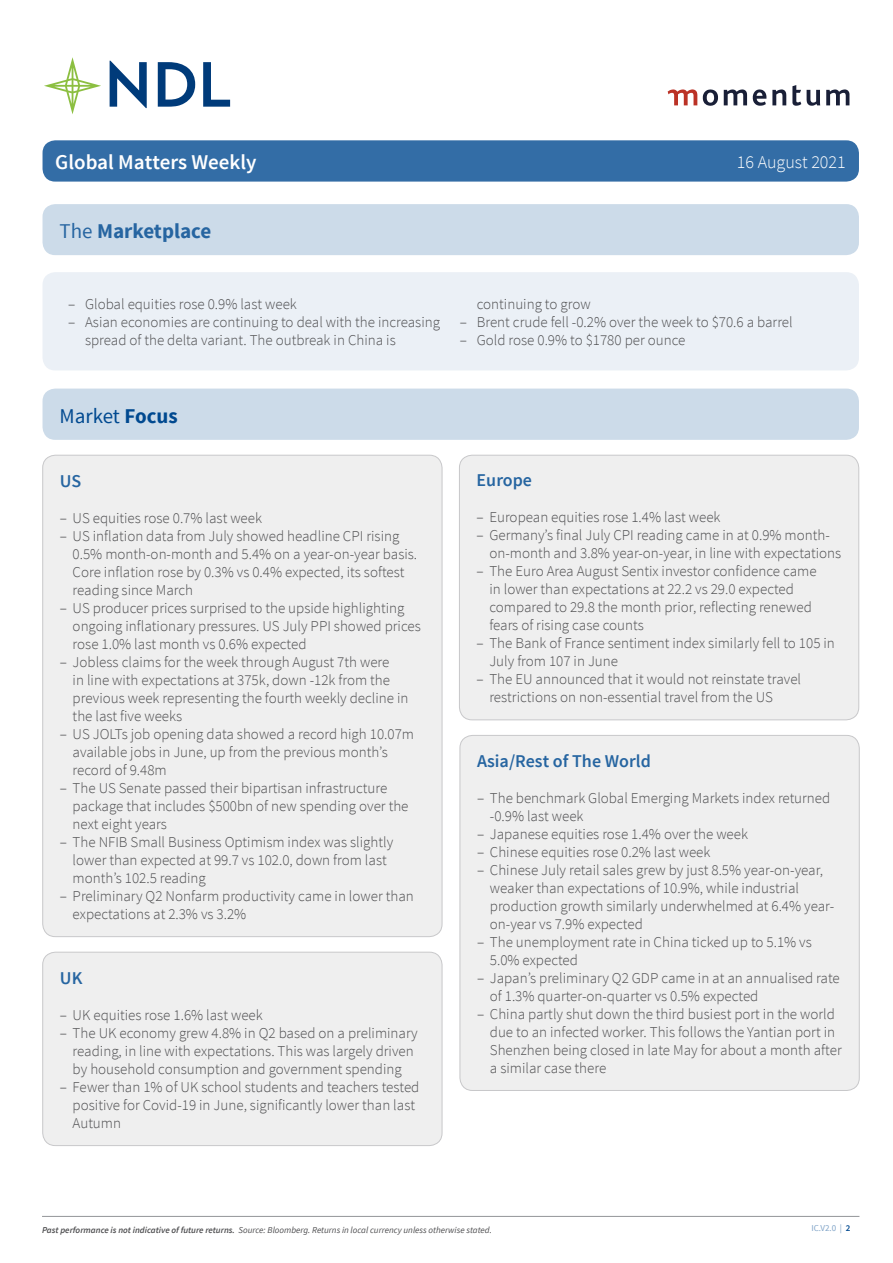
<style>
.page{position:relative;width:893px;height:1263px;background:#fff}
.page>*{position:absolute;margin:0;border:0;box-sizing:border-box;transform-origin:0 0}
.t1{font:600 21px "Source Sans Pro";color:#fff}
.t2{font:700 21px "Source Sans Pro";color:#2665a1}
.t3{font:21px "Source Sans Pro";color:#004990}
.t4{font:600 18px "Source Sans Pro";color:#2665a1}
.t5{font:300 18px "Source Sans Pro";color:#fff}
.t6{font:300 15px/18px "Source Sans Pro";color:#4d4d4f}
.t7{font:italic 9px "Source Sans Pro";color:#4d4d4f}
.t8{font:9px "Source Sans Pro";color:#80a4c8}
.s1{font-weight:400}
.s2{font-weight:700}
.s3{font-weight:600}
.s4{font-weight:600;color:#004990}
</style>
<div class="page">
<svg style="left:668px;top:89px;width:29px;height:16px"></svg>
<svg style="left:724px;top:89px;width:23px;height:16px"></svg>
<svg style="left:753px;top:89px;width:13px;height:17px"></svg>
<svg style="left:772px;top:89px;width:14px;height:16px"></svg>
<svg style="left:792px;top:85px;width:9px;height:21px"></svg>
<svg style="left:807px;top:90px;width:13px;height:16px"></svg>
<svg style="left:826px;top:89px;width:23px;height:16px"></svg>
<svg style="left:703px;top:89px;width:15px;height:17px"></svg>
<svg style="left:44px;top:57px;width:57px;height:57px"></svg>
<svg style="left:110px;top:61px;width:37px;height:47px"></svg>
<svg style="left:158px;top:62px;width:37px;height:45px"></svg>
<svg style="left:203px;top:62px;width:27px;height:45px"></svg>
<div style="left:43px;top:140px;width:816px;height:42px;background:#336da6;border-radius:13px"></div>
<div style="left:43px;top:204px;width:816px;height:51px;background:#ccdbe9;border-radius:13px"></div>
<hr style="left:42px;top:1216px;width:817px;height:1px;background:#939598">
<div style="left:43px;top:455px;width:399px;height:482px;background:#efefef;border-radius:13px"></div>
<div style="left:460px;top:735px;width:399px;height:355px;background:#efefef;border-radius:13px"></div>
<div style="left:460px;top:735px;width:399px;height:356px;border:1px solid #c8c8ca;border-radius:13px"></div>
<div style="left:43px;top:272px;width:816px;height:98px;background:#ebf0f6;border-radius:13px"></div>
<div style="left:459px;top:455px;width:400px;height:265px;background:#efefef;border-radius:13px"></div>
<div style="left:459px;top:455px;width:400px;height:265px;border:1px solid #c8c8ca;border-radius:13px"></div>
<div style="left:43px;top:389px;width:816px;height:51px;background:#ccdbe9;border-radius:13px"></div>
<div style="left:43px;top:952px;width:399px;height:193px;background:#efefef;border-radius:13px"></div>
<div style="left:43px;top:952px;width:399px;height:194px;border:1px solid #c8c8ca;border-radius:13px"></div>
<h1 class="t1" style="left:55px;top:149px;width:203px">Global Matters Weekly</h1>
<p class="t5" style="left:737px;top:151px;width:110px">16 August 2021</p>
<h1 class="t2" style="left:60px;top:217px;width:153px"><span class="s1">The</span> Marketplace</h1>
<p class="t6" style="left:68px;top:295px;width:230px">– Global equities rose 0.9% last week</p>
<p class="t6" style="left:85px;top:313px;width:356px;text-indent:-17px">– Asian economies are continuing to deal with the increasing spread of the delta variant. The outbreak in China is</p>
<p class="t6" style="left:477px;top:295px;width:115px">continuing to grow</p>
<p class="t6" style="left:460px;top:313px;width:334px">– Brent crude fell -0.2% over the week to $70.6 a barrel</p>
<p class="t6" style="left:460px;top:331px;width:227px">– Gold rose 0.9% to $1780 per ounce</p>
<h1 class="t3" style="left:60px;top:403px;width:120px">Market <span class="s2">Focus</span></h1>
<p class="t4" style="left:60px;top:470px;width:23px">US</p>
<p class="t6" style="left:60px;top:509px;width:204px">– US equities rose 0.7% last week</p>
<p class="t6" style="left:73px;top:527px;width:346px;text-indent:-13px">– US inflation data from July showed headline CPI rising 0.5% month-on-month and 5.4% on a year-on-year basis.<br>Core inflation rose by 0.3% vs 0.4% expected, its softest reading since March</p>
<p class="t6" style="left:73px;top:599px;width:350px;text-indent:-13px">– US producer prices surprised to the upside highlighting ongoing inflationary pressures. US July PPI showed prices rose 1.0% last month vs 0.6% expected</p>
<p class="t6" style="left:73px;top:653px;width:337px;text-indent:-13px">– Jobless claims for the week through August 7th were<br>in line with expectations at 375k, down -12k from the previous week representing the fourth weekly decline in the last five weeks</p>
<p class="t6" style="left:73px;top:725px;width:343px;text-indent:-13px">– US JOLTs job opening data showed a record high 10.07m available jobs in June, up from the previous month’s record of 9.48m</p>
<p class="t6" style="left:73px;top:779px;width:337px;text-indent:-13px">– The US Senate passed their bipartisan infrastructure package that includes $500bn of new spending over the next eight years</p>
<p class="t6" style="left:73px;top:833px;width:322px;text-indent:-13px">– The NFIB Small Business Optimism index was slightly lower than expected at 99.7 vs 102.0, down from last month’s 102.5 reading</p>
<p class="t6" style="left:73px;top:887px;width:343px;text-indent:-13px">– Preliminary Q2 Nonfarm productivity came in lower than expectations at 2.3% vs 3.2%</p>
<p class="t4" style="left:60px;top:967px;width:24px">UK</p>
<p class="t6" style="left:60px;top:1006px;width:204px">– UK equities rose 1.6% last week</p>
<p class="t6" style="left:60px;top:1024px;width:359px;text-align:center">– The UK economy grew 4.8% in Q2 based on a preliminary reading, in line with expectations. This was largely driven by household consumption and government spending</p>
<p class="t6" style="left:73px;top:1078px;width:348px;text-indent:-13px">– Fewer than 1% of UK school students and teachers tested positive for Covid-19 in June, significantly lower than last<br>Autumn</p>
<p class="t4" style="left:477px;top:468px;width:57px">Europe</p>
<p class="t6" style="left:477px;top:508px;width:245px">– European equities rose 1.4% last week</p>
<p class="t6" style="left:489px;top:526px;width:353px;text-indent:-13px">– Germany’s final July CPI reading came in at 0.9% month&shy;on-month and 3.8% year-on-year, in line with expectations</p>
<p class="t6" style="left:489px;top:562px;width:329px;text-indent:-13px">– The Euro Area August Sentix investor confidence came in lower than expectations at 22.2 vs 29.0 expected compared to 29.8 the month prior, reflecting renewed fears of rising case counts</p>
<p class="t6" style="left:489px;top:634px;width:347px;text-indent:-13px">– The Bank of France sentiment index similarly fell to 105 in<br>July from 107 in June</p>
<p class="t6" style="left:489px;top:670px;width:313px;text-indent:-13px">– The EU announced that it would not reinstate travel restrictions on non-essential travel from the US</p>
<p class="t4" style="left:477px;top:749px;width:175px">Asia/Rest of The World</p>
<p class="t6" style="left:490px;top:789px;width:342px;text-indent:-13px">– The benchmark Global Emerging Markets index returned -0.9% last week</p>
<p class="t6" style="left:477px;top:825px;width:272px">– Japanese equities rose 1.4% over the week</p>
<p class="t6" style="left:477px;top:843px;width:235px">– Chinese equities rose 0.2% last week</p>
<p class="t6" style="left:490px;top:861px;width:346px;text-indent:-13px">– Chinese July retail sales grew by just 8.5% year-on-year, weaker than expectations of 10.9%, while industrial production growth similarly underwhelmed at 6.4% year&shy;on-year vs 7.9% expected</p>
<p class="t6" style="left:490px;top:933px;width:323px;text-indent:-13px">– The unemployment rate in China ticked up to 5.1% vs<br>5.0% expected</p>
<p class="t6" style="left:490px;top:969px;width:351px;text-indent:-13px">– Japan’s preliminary Q2 GDP came in at an annualised rate of 1.3% quarter-on-quarter vs 0.5% expected</p>
<p class="t6" style="left:490px;top:1005px;width:353px;text-indent:-13px">– China partly shut down the third busiest port in the world due to an infected worker. This follows the Yantian port in Shenzhen being closed in late May for about a month after a similar case there</p>
<p class="t7" style="left:42px;top:1224px;width:451px"><span class="s3">Past performance is not indicative of future returns.</span> Source: Bloomberg. Returns in local currency unless otherwise stated.</p>
<p class="t8" style="left:811px;top:1223px;width:41px">IC.V2.0 | <span class="s4">2</span></p>
</div>
